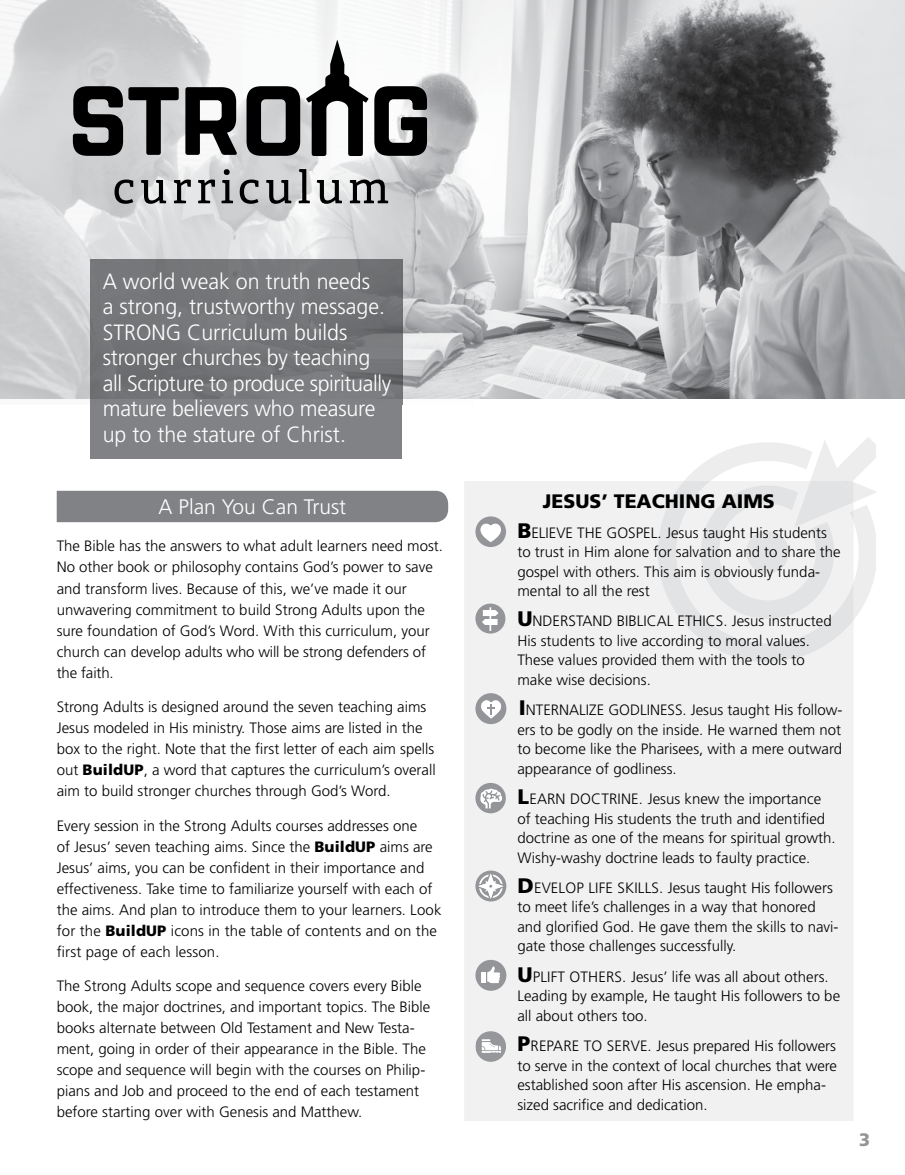
<style>
.page{position:relative;width:905px;height:1175px;background:#fff}
.page>*{position:absolute;margin:0;border:0;box-sizing:border-box;transform-origin:0 0}
.t1{font:300 22.05px/25.5px "Frutiger LT Std";letter-spacing:-.01em;color:#fff}
.t2{font:300 21px "Frutiger LT Std";color:#fff}
.t3{font:900 19.5px "Frutiger LT Std";color:#000}
.t4{font:900 18px "Frutiger LT Std";color:#939598}
.t5{font:300 15px/21px "Frutiger LT Std";color:#000}
.s1{font-weight:900}
.s2{font-weight:900;font-size:21px}
</style>
<div class="page">
<div style="left:464px;top:481px;width:389px;height:639px;background:#f1f1f2"></div>
<svg style="left:657px;top:437px;width:219px;height:225px"></svg>
<div style="left:57px;top:491px;width:391px;height:31px;background:#808285"></div>
<div style="left:475px;top:516px;width:31px;height:31px;background:#939598;border-radius:50%"></div>
<svg style="left:480px;top:523px;width:21px;height:19px"></svg>
<div style="left:475px;top:603px;width:30px;height:30px;background:#939598;border-radius:50%"></div>
<svg style="left:482px;top:607px;width:16px;height:24px"></svg>
<div style="left:475px;top:693px;width:31px;height:31px;background:#939598;border-radius:50%"></div>
<svg style="left:481px;top:700px;width:21px;height:18px"></svg>
<div style="left:475px;top:783px;width:31px;height:30px;background:#939598;border-radius:50%"></div>
<svg style="left:478px;top:787px;width:24px;height:22px"></svg>
<svg style="left:475px;top:870px;width:31px;height:31px"></svg>
<svg style="left:477px;top:872px;width:27px;height:28px"></svg>
<div style="left:475px;top:959px;width:31px;height:31px;background:#939598;border-radius:50%"></div>
<svg style="left:487px;top:966px;width:13px;height:17px"></svg>
<div style="left:481px;top:972px;width:5px;height:11px;background:#fff"></div>
<div style="left:475px;top:1031px;width:31px;height:30px;background:#95979a;border-radius:50%"></div>
<svg style="left:482px;top:1039px;width:19px;height:13px"></svg>
<img style="left:846px;top:0;width:59px;height:399px">
<img style="left:0;top:0;width:846px;height:199px">
<img style="left:0;top:199px;width:106px;height:100px">
<img style="left:106px;top:199px;width:211px;height:61px">
<img style="left:317px;top:199px;width:529px;height:100px">
<img style="left:0;top:299px;width:91px;height:100px">
<img style="left:402px;top:299px;width:444px;height:100px">
<svg style="left:306px;top:40px;width:62px;height:116px"></svg>
<svg style="left:73px;top:86px;width:106px;height:70px;background:#646465"></svg>
<svg style="left:185px;top:87px;width:52px;height:68px"></svg>
<svg style="left:246px;top:86px;width:54px;height:70px;background:#464647"></svg>
<svg style="left:374px;top:86px;width:53px;height:70px"></svg>
<svg style="left:114px;top:179px;width:19px;height:25px"></svg>
<svg style="left:141px;top:180px;width:25px;height:24px"></svg>
<svg style="left:174px;top:179px;width:17px;height:24px"></svg>
<svg style="left:198px;top:179px;width:17px;height:24px"></svg>
<svg style="left:221px;top:169px;width:12px;height:34px"></svg>
<svg style="left:240px;top:179px;width:18px;height:25px"></svg>
<svg style="left:266px;top:180px;width:25px;height:24px"></svg>
<svg style="left:299px;top:169px;width:11px;height:34px"></svg>
<svg style="left:317px;top:180px;width:25px;height:24px"></svg>
<svg style="left:350px;top:179px;width:38px;height:24px"></svg>
<div style="left:91px;top:405px;width:311px;height:54px;background:#808285"></div>
<img style="left:91px;top:260px;width:311px;height:145px">
<h1 class="t1" style="left:103px;top:268px;width:290px">A world weak on truth needs<br>a strong, trustworthy message.<br>STRONG Curriculum builds stronger churches by teaching all Scripture to produce spiritually mature believers who measure up to the stature of Christ.</h1>
<h2 class="t2" style="left:159px;top:495px;width:189px">A Plan You Can Trust</h2>
<p class="t5" style="left:57px;top:536px;width:388px">The Bible has the answers to what adult learners need most.<br>No other book or philosophy contains God’s power to save and transform lives. Because of this, we’ve made it our unwavering commitment to build Strong Adults upon the sure foundation of God’s Word. With this curriculum, your church can develop adults who will be strong defenders of the faith.</p>
<p class="t5" style="left:57px;top:696px;width:380px">Strong Adults is designed around the seven teaching aims Jesus modeled in His ministry. Those aims are listed in the box to the right. Note that the first letter of each aim spells out <span class="s1">BuildUP</span>, a word that captures the curriculum’s overall aim to build stronger churches through God’s Word.</p>
<p class="t5" style="left:57px;top:815px;width:386px">Every session in the Strong Adults courses addresses one<br>of Jesus’ seven teaching aims. Since the <span class="s1">BuildUP</span> aims are Jesus’ aims, you can be confident in their importance and effectiveness. Take time to familiarize yourself with each of the aims. And plan to introduce them to your learners. Look for the <span class="s1">BuildUP</span> icons in the table of contents and on the first page of each lesson.</p>
<p class="t5" style="left:57px;top:975px;width:375px">The Strong Adults scope and sequence covers every Bible book, the major doctrines, and important topics. The Bible books alternate between Old Testament and New Testa&shy;ment, going in order of their appearance in the Bible. The scope and sequence will begin with the courses on Philip&shy;pians and Job and proceed to the end of each testament before starting over with Genesis and Matthew.</p>
<h3 class="t3" style="left:543px;top:489px;width:233px">JESUS’ TEACHING AIMS</h3>
<p class="t5" style="left:517px;top:523px;width:325px;line-height:19.5px"><span class="s2">B</span>ELIEVE THE GOSPEL. Jesus taught His students to trust in Him alone for salvation and to share the gospel with others. This aim is obviously funda&shy;mental to all the rest</p>
<p class="t5" style="left:517px;top:611px;width:316px;line-height:19.5px"><span class="s2">U</span>NDERSTAND BIBLICAL ETHICS. Jesus instructed His students to live according to moral values.<br>These values provided them with the tools to make wise decisions.</p>
<p class="t5" style="left:517px;top:700px;width:326px;line-height:19.5px;text-align:justify"><span class="s2">I</span>NTERNALIZE GODLINESS. Jesus taught His follow&shy;ers to be godly on the inside. He warned them not to become like the Pharisees, with a mere outward appearance of godliness.</p>
<p class="t5" style="left:517px;top:789px;width:320px;line-height:19.5px"><span class="s2">L</span>EARN DOCTRINE. Jesus knew the importance of teaching His students the truth and identified doctrine as one of the means for spiritual growth.<br>Wishy-washy doctrine leads to faulty practice.</p>
<p class="t5" style="left:517px;top:878px;width:322px;line-height:19.5px"><span class="s2">D</span>EVELOP LIFE SKILLS. Jesus taught His followers to meet life’s challenges in a way that honored and glorified God. He gave them the skills to navi&shy;gate those challenges successfully.</p>
<p class="t5" style="left:517px;top:967px;width:324px;line-height:19.5px"><span class="s2">U</span>PLIFT OTHERS. Jesus’ life was all about others.<br>Leading by example, He taught His followers to be all about others too.</p>
<p class="t5" style="left:517px;top:1036px;width:321px;line-height:19.5px"><span class="s2">P</span>REPARE TO SERVE. Jesus prepared His followers to serve in the context of local churches that were established soon after His ascension. He empha&shy;sized sacrifice and dedication.</p>
<p class="t4" style="left:859px;top:1128px;width:13px">3</p>
</div>
